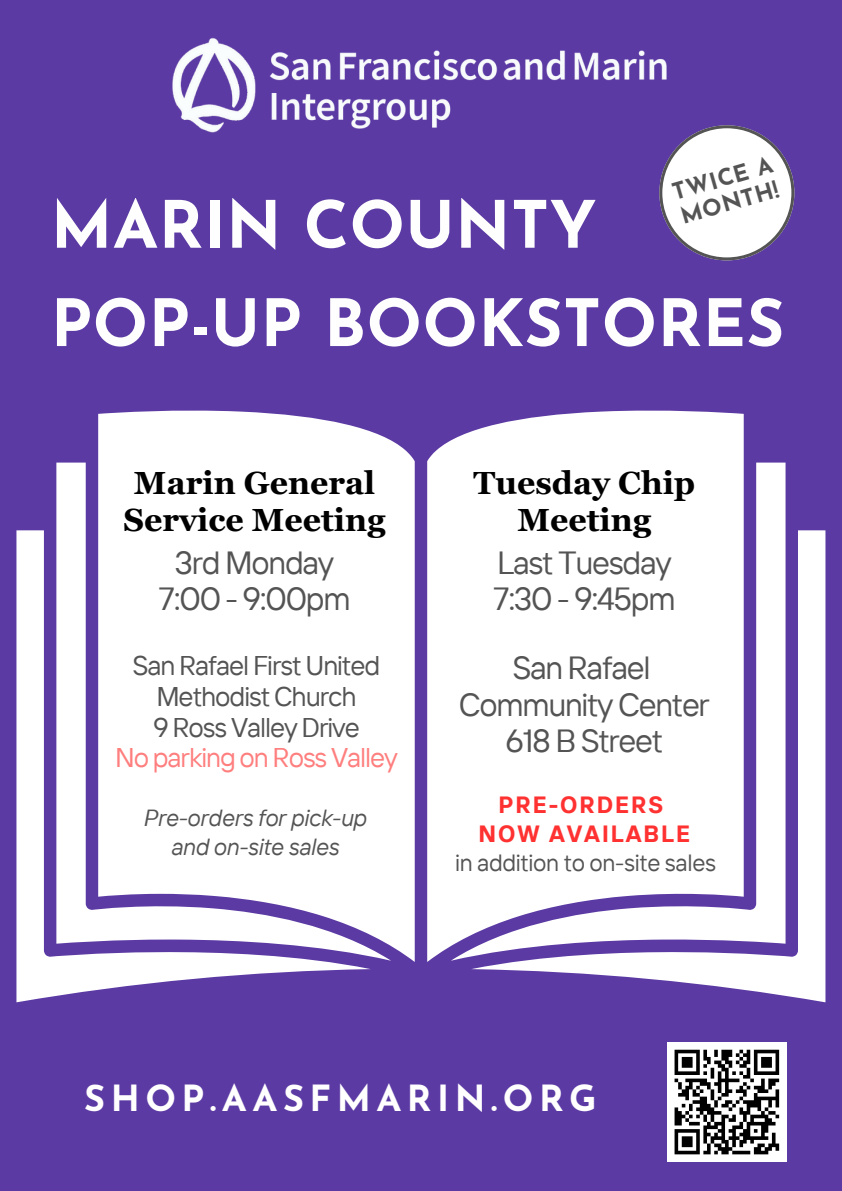
<style>
.page{position:relative;width:842px;height:1191px;background:#fff}
.page>*{position:absolute;margin:0;border:0;box-sizing:border-box;transform-origin:0 0}
.t1{font:700 65px/98.2px "Josefin Sans";letter-spacing:.01em;color:#fefefe}
.t2{font:700 36px "Josefin Sans";letter-spacing:.155em;color:#fff}
.t3{font:32px/36.8px "TT Interphases";letter-spacing:-.04em;color:#545454;text-align:center}
.t4{font:700 32px/36.8px "Georgia Pro";color:#000;text-align:center}
.t5{font:27px/30.8px "TT Interphases";letter-spacing:-.04em;color:#545454;text-align:center}
.t6{font:23.4px "TT Interphases";letter-spacing:-.015em;color:#545454}
.t7{font:700 23.4px/29.2px "TT Interphases";letter-spacing:.085em;color:#ff3131;text-align:center}
.t8{font:italic 23.3px "TT Interphases";letter-spacing:-.015em;color:#545454}
.t9{font:700 23px/25.2px "Josefin Sans";color:#545454}
.s1{color:#ff7e7e}
</style>
<div class="page">
<div style="left:0;top:0;width:842px;height:1190px;background:#5c3aa4"></div>
<svg style="left:659px;top:125px;width:135px;height:135px"></svg>
<div style="left:667px;top:1042px;width:119px;height:119px;background:#fff"></div>
<svg style="left:674px;top:1049px;width:106px;height:106px"></svg>
<img style="left:172px;top:38px;width:505px;height:98px">
<svg style="left:16px;top:530px;width:355px;height:472px;fill:#fff"></svg>
<svg style="left:471px;top:530px;width:354px;height:472px;fill:#fff"></svg>
<svg style="left:744px;top:462px;width:41px;height:498px;fill:#fff"></svg>
<svg style="left:56px;top:462px;width:42px;height:498px;fill:#fff"></svg>
<div style="left:98px;top:410px;width:317px;height:551px;background:#fff"></div>
<div style="left:427px;top:410px;width:317px;height:551px;background:#fff"></div>
<h5 class="t9" style="left:670px;top:182px;width:105px;rotate:-16deg">TWICE A<br>MONTH!</h5>
<p class="t1" style="left:51px;top:182px;width:735px">MARIN COUNTY<br>POP-UP BOOKSTORES</p>
<h4 class="t4" style="left:123px;top:464px;width:264px">Marin General<br>Service Meeting</h4>
<h3 class="t3" style="left:159px;top:543px;width:193px">3rd Monday<br>7:00 - 9:00pm</h3>
<h6 class="t5" style="left:115px;top:649px;width:284px">San Rafael First United<br>Methodist Church<br>9 Ross Valley Drive<br><span class="s1">No parking on Ross Valley</span></h6>
<h4 class="t8" style="left:143px;top:803px;width:225px">Pre-orders for pick-up</h4>
<h4 class="t8" style="left:170px;top:831px;width:170px">and on-site sales</h4>
<p class="t4" style="left:474px;top:464px;width:223px">Tuesday Chip<br>Meeting</p>
<h3 class="t3" style="left:493px;top:543px;width:184px;text-align:left">Last Tuesday<br>7:30 - 9:45pm</h3>
<p class="t3" style="left:459px;top:648px;width:253px">San Rafael<br>Community Center<br>618 B Street</p>
<p class="t7" style="left:478px;top:789px;width:213px">PRE-ORDERS<br>NOW AVAILABLE</p>
<p class="t6" style="left:455px;top:847px;width:263px">in addition to on-site sales</p>
<p class="t2" style="left:84px;top:1083px;width:514px">SHOP.AASFMARIN.ORG</p>
</div>
